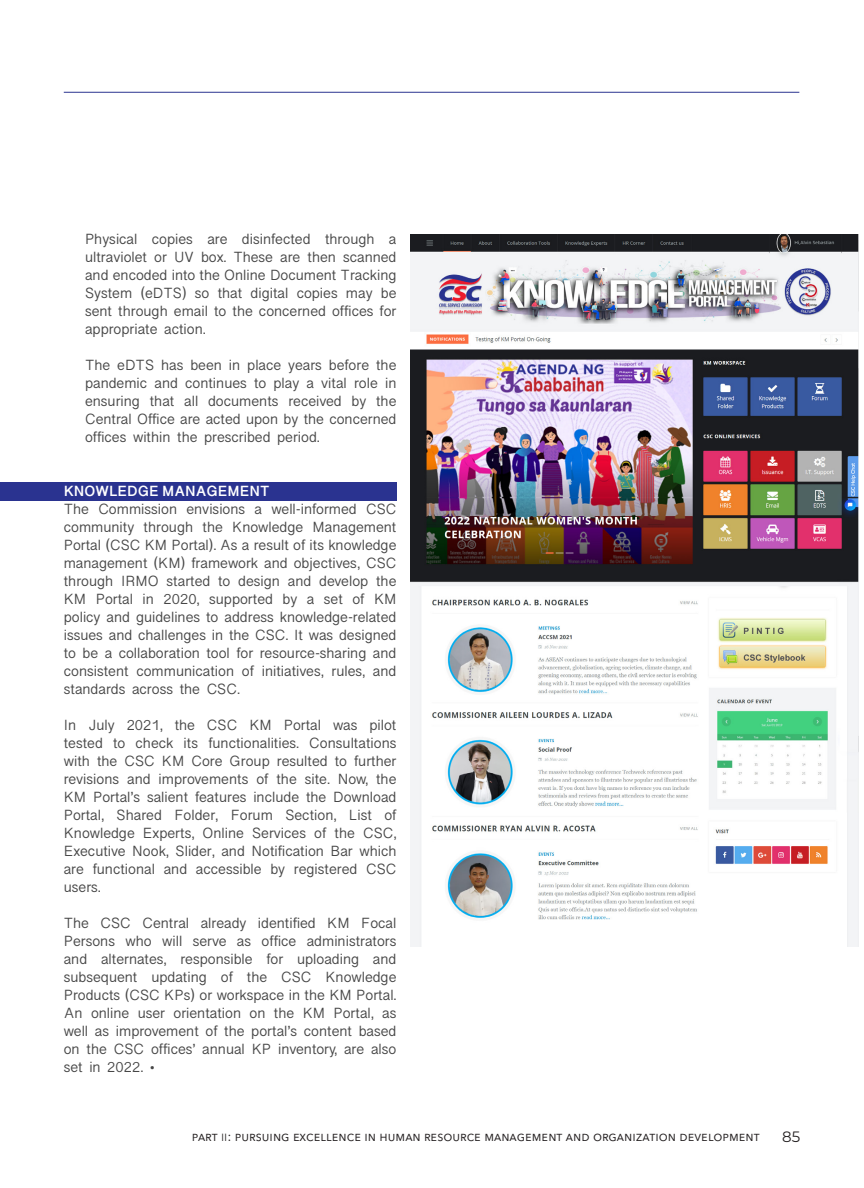
<style>
.page{position:relative;width:864px;height:1188px;background:#fff}
.page>*{position:absolute;margin:0;border:0;box-sizing:border-box;transform-origin:0 0}
.t1{font:15px/18px "Kannada Sangam MN";color:#464646;text-align:justify}
.t2{font:700 15px "Kannada Sangam MN";color:#fff}
.t3{font:15px "Montserrat";color:#231f20}
.t4{font:13.5px "Avenir Next";color:#231f20}
.s1{font-family:"Montserrat";font-size:10.5px}
</style>
<div class="page">
<hr style="left:64px;top:92px;width:735px;height:1px;background:#2a3390">
<img style="left:411px;top:234px;width:447px;height:712px">
<div style="left:0;top:483px;width:396px;height:18px;background:#2a3390"></div>
<p class="t1" style="left:85px;top:230px;width:313px">Physical copies are disinfected through a ultraviolet or UV box. These are then scanned and encoded into the Online Document Tracking System (eDTS) so that digital copies may be sent through email to the concerned offices for appropriate action.</p>
<p class="t1" style="left:85px;top:356px;width:313px">The eDTS has been in place years before the pandemic and continues to play a vital role in ensuring that all documents received by the Central Office are acted upon by the concerned offices within the prescribed period.</p>
<p class="t2" style="left:64px;top:482px;width:207px">KNOWLEDGE MANAGEMENT</p>
<p class="t1" style="left:64px;top:500px;width:334px">The Commission envisions a well-informed CSC community through the Knowledge Management Portal (CSC KM Portal). As a result of its knowledge management (KM) framework and objectives, CSC through IRMO started to design and develop the KM Portal in 2020, supported by a set of KM policy and guidelines to address knowledge-related issues and challenges in the CSC. It was designed to be a collaboration tool for resource-sharing and consistent communication of initiatives, rules, and standards across the CSC.</p>
<p class="t1" style="left:64px;top:716px;width:334px">In July 2021, the CSC KM Portal was pilot tested to check its functionalities. Consultations with the CSC KM Core Group resulted to further revisions and improvements of the site. Now, the KM Portal’s salient features include the Download Portal, Shared Folder, Forum Section, List of Knowledge Experts, Online Services of the CSC, Executive Nook, Slider, and Notification Bar which are functional and accessible by registered CSC users.</p>
<p class="t1" style="left:64px;top:914px;width:334px">The CSC Central already identified KM Focal Persons who will serve as office administrators and alternates, responsible for uploading and subsequent updating of the CSC Knowledge Products (CSC KPs) or workspace in the KM Portal.<br>An online user orientation on the KM Portal, as well as improvement of the portal’s content based on the CSC offices’ annual KP inventory, are also set in 2022. •</p>
<p class="t4" style="left:192px;top:1125px;width:569px">part <span class="s1">II</span>: pursuing excellence in human resource management and organization development</p>
<p class="t3" style="left:782px;top:1126px;width:20px">85</p>
</div>
